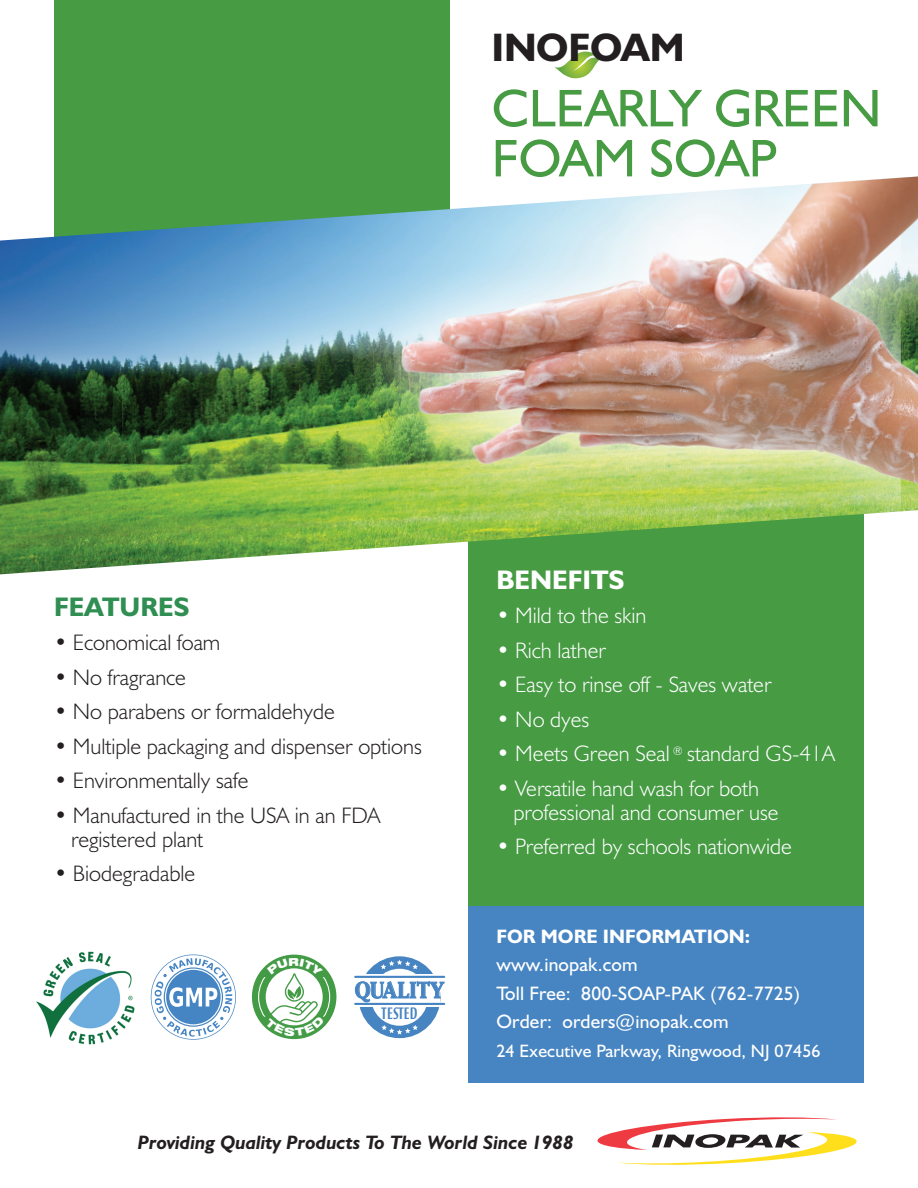
<style>
.page{position:relative;width:918px;height:1188px;background:#fff}
.page>*{position:absolute;margin:0;border:0;box-sizing:border-box;transform-origin:0 0}
.t1{font:53.25px/50.1px "Humanist 521 BT";color:#469b43}
.t2{font:700 39.9px "Humanist 521 BT";color:#231f20}
.t3{font:700 27px "Humanist 521 BT";color:#2f8e51}
.t4{font:700 27px "Humanist 521 BT";color:#fff}
.t5{font:300 22.5px/24px "Humanist 521 BT";color:#fff}
.t6{font:300 22.5px/24px "Humanist 521 BT";color:#231f20}
.t7{font:700 22.5px "Cheltenham";letter-spacing:.02em;color:#4784c2;scale:.9 1}
.t8{font:19.5px/28.5px "Humanist 521 BT";letter-spacing:.01em;color:#fff}
.t9{font:italic 700 19.5px "Humanist 521 BT";color:#231f20}
.t10{font:700 19.5px "Humanist 521 BT";color:#fff}
.t11{font:18px "Humanist 521 BT";letter-spacing:.01em;color:#fff}
.t12{font:500 15.6px "Bureau Roxy";letter-spacing:.005em;color:#4784c2;scale:.92 1}
</style>
<div class="page">
<div style="left:468px;top:484px;width:396px;height:596px;background:#469b43"></div>
<div style="left:468px;top:906px;width:396px;height:176px;background:#4684c2"></div>
<div style="left:54px;top:0;width:396px;height:353px;background:#469b43"></div>
<svg style="left:597px;top:1117px;width:260px;height:48px"></svg>
<svg style="left:555px;top:52px;width:48px;height:26px"></svg>
<img style="left:0;top:176px;width:918px;height:398px">
<img style="left:311px;top:177px;width:607px;height:397px">
<img style="left:36px;top:951px;width:115px;height:94px">
<svg style="left:151px;top:954px;width:85px;height:86px"></svg>
<div style="left:359px;top:956px;width:81px;height:82px;border:12px solid #4784c2;border-radius:50%"></div>
<svg style="left:381px;top:960px;width:37px;height:9px"></svg>
<svg style="left:381px;top:1025px;width:37px;height:10px"></svg>
<svg style="left:357px;top:974px;width:83px;height:33px"></svg>
<hr style="left:354px;top:976px;width:91px;height:2px;background:#4784c2">
<hr style="left:354px;top:1003px;width:91px;height:2px;background:#4784c2">
<svg style="left:355px;top:981px;width:89px;height:21px"></svg>
<svg style="left:252px;top:955px;width:84px;height:84px"></svg>
<h2 class="t2" style="left:491px;top:22px;width:195px">INOFOAM</h2>
<h1 class="t1" style="left:492px;top:82px;width:391px">CLEARLY GREEN<br>FOAM SOAP</h1>
<p class="t3" style="left:54px;top:590px;width:137px">FEATURES</p>
<p class="t6" style="left:54px;top:630px;width:168px">• Economical foam</p>
<p class="t6" style="left:54px;top:665px;width:134px">• No fragrance</p>
<p class="t6" style="left:54px;top:699px;width:282px">• No parabens or formaldehyde</p>
<p class="t6" style="left:54px;top:734px;width:369px">• Multiple packaging and dispenser options</p>
<p class="t6" style="left:54px;top:768px;width:196px">• Environmentally safe</p>
<p class="t6" style="left:71px;top:803px;width:311px;text-indent:-17px">• Manufactured in the USA in an FDA registered plant</p>
<p class="t6" style="left:54px;top:861px;width:143px">• Biodegradable</p>
<p class="t7" style="left:355px;top:976px;width:101px">QUALITY</p>
<p class="t12" style="left:381px;top:1004px;width:41px">TESTED</p>
<p class="t4" style="left:496px;top:563px;width:130px">BENEFITS</p>
<p class="t5" style="left:496px;top:603px;width:152px">• Mild to the skin</p>
<p class="t5" style="left:496px;top:637px;width:111px">• Rich lather</p>
<p class="t5" style="left:496px;top:672px;width:277px">• Easy to rinse off - Saves water</p>
<p class="t5" style="left:496px;top:706px;width:94px">• No dyes</p>
<p class="t5" style="left:496px;top:741px;width:340px">• Meets Green Seal <sup>®</sup> standard GS-41A</p>
<p class="t5" style="left:513px;top:775px;width:267px;text-indent:-17px">• Versatile hand wash for both professional and consumer use</p>
<p class="t5" style="left:496px;top:834px;width:297px">• Preferred by schools nationwide</p>
<p class="t10" style="left:496px;top:924px;width:255px">FOR MORE INFORMATION:</p>
<p class="t8" style="left:496px;top:950px;width:305px">www.inopak.com<br>Toll Free: 800-SOAP-PAK (762-7725)<br>Order: orders@inopak.com</p>
<p class="t11" style="left:496px;top:1039px;width:326px">24 Executive Parkway, Ringwood, NJ 07456</p>
<p class="t9" style="left:138px;top:1130px;width:437px">Providing Quality Products To The World Since 1988</p>
</div>
